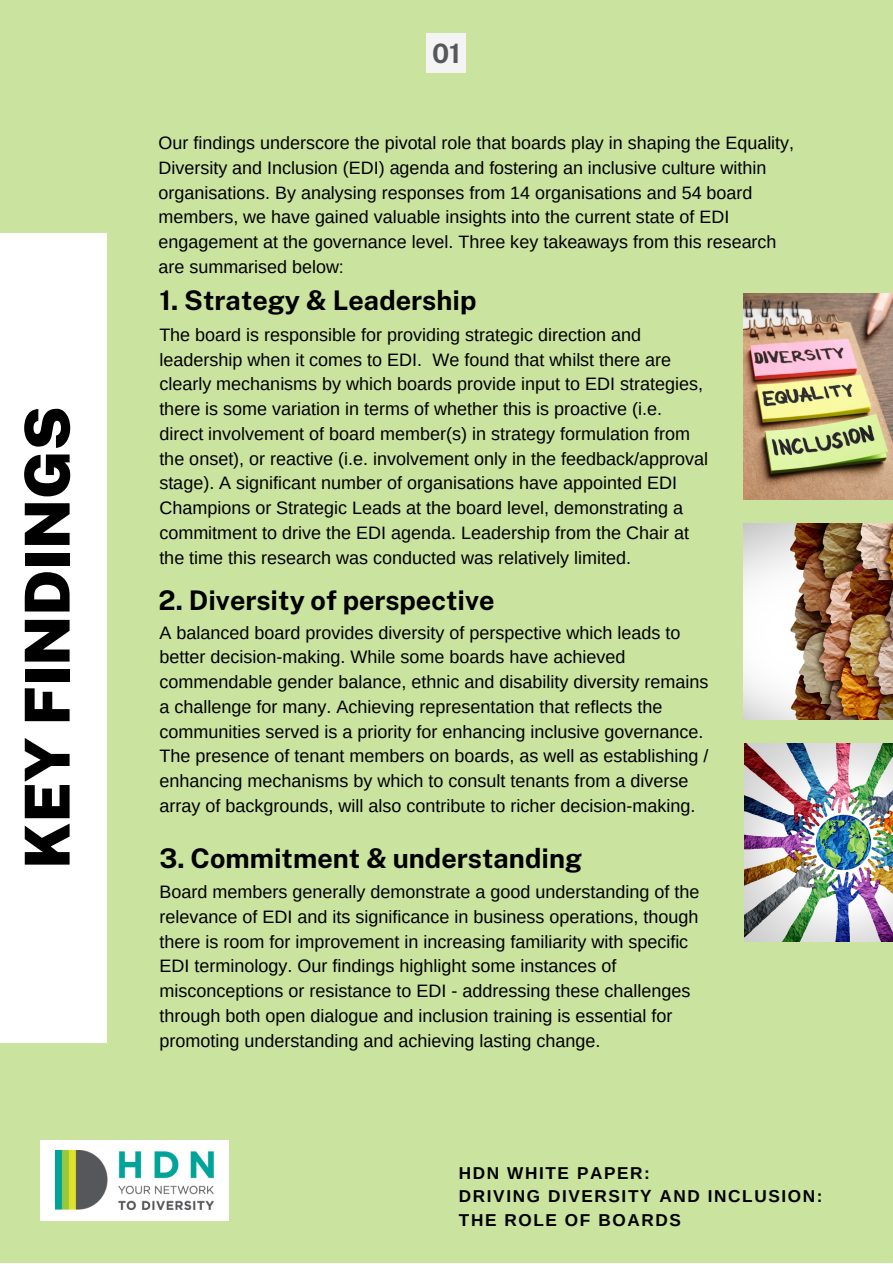
<style>
.page{position:relative;width:893px;height:1264px;background:#fff}
.page>*{position:absolute;margin:0;border:0;box-sizing:border-box;transform-origin:0 0}
.t1{font:900 61.95px "Public Sans";color:#000}
.t2{font:700 27.15px "Public Sans";color:#000}
.t3{font:700 26.7px "Public Sans";color:#56575a}
.t4{font:18px/24.8px "Arimo";color:#000}
.t5{font:17.85px/24.6px "Arimo";color:#000}
.t6{font:700 17.25px "Arimo";letter-spacing:.095em;color:#000}
</style>
<div class="page">
<div style="left:0;top:0;width:892px;height:1262px;background:#cae39f"></div>
<div style="left:0;top:233px;width:107px;height:809px;background:#fff"></div>
<div style="left:40px;top:1139px;width:189px;height:81px;background:#fff"></div>
<img style="left:55px;top:1150px;width:159px;height:59px">
<img style="left:743px;top:523px;width:149px;height:197px">
<img style="left:744px;top:743px;width:148px;height:198px">
<img style="left:743px;top:293px;width:149px;height:206px">
<div style="left:427px;top:33px;width:39px;height:39px;background:#f4f4f4"></div>
<p class="t1" style="left:11px;top:868px;width:464px;rotate:-90deg">KEY FINDINGS</p>
<p class="t3" style="left:432px;top:37px;width:30px">01</p>
<p class="t5" style="left:159px;top:131px;width:637px">Our findings underscore the pivotal role that boards play in shaping the Equality, Diversity and Inclusion (EDI) agenda and fostering an inclusive culture within organisations. By analysing responses from 14 organisations and 54 board members, we have gained valuable insights into the current state of EDI engagement at the governance level. Three key takeaways from this research are summarised below:</p>
<p class="t2" style="left:160px;top:284px;width:318px">1. Strategy &amp; Leadership</p>
<p class="t4" style="left:159px;top:322px;width:550px">The board is responsible for providing strategic direction and leadership when it comes to EDI. We found that whilst there are clearly mechanisms by which boards provide input to EDI strategies, there is some variation in terms of whether this is proactive (i.e. direct involvement of board member(s) in strategy formulation from the onset), or reactive (i.e. involvement only in the feedback/approval stage). A significant number of organisations have appointed EDI Champions or Strategic Leads at the board level, demonstrating a commitment to drive the EDI agenda. Leadership from the Chair at the time this research was conducted was relatively limited.</p>
<p class="t2" style="left:159px;top:584px;width:337px">2. Diversity of perspective</p>
<p class="t4" style="left:160px;top:620px;width:550px">A balanced board provides diversity of perspective which leads to better decision-making. While some boards have achieved commendable gender balance, ethnic and disability diversity remains a challenge for many. Achieving representation that reflects the communities served is a priority for enhancing inclusive governance.<br>The presence of tenant members on boards, as well as establishing / enhancing mechanisms by which to consult tenants from a diverse array of backgrounds, will also contribute to richer decision-making.</p>
<p class="t2" style="left:160px;top:842px;width:424px">3. Commitment &amp; understanding</p>
<p class="t4" style="left:160px;top:879px;width:541px">Board members generally demonstrate a good understanding of the relevance of EDI and its significance in business operations, though there is room for improvement in increasing familiarity with specific EDI terminology. Our findings highlight some instances of misconceptions or resistance to EDI - addressing these challenges through both open dialogue and inclusion training is essential for promoting understanding and achieving lasting change.</p>
<p class="t6" style="left:459px;top:1163px;width:192px">HDN WHITE PAPER:</p>
<p class="t6" style="left:459px;top:1186px;width:365px">DRIVING DIVERSITY AND INCLUSION:</p>
<p class="t6" style="left:459px;top:1210px;width:223px">THE ROLE OF BOARDS</p>
</div>
